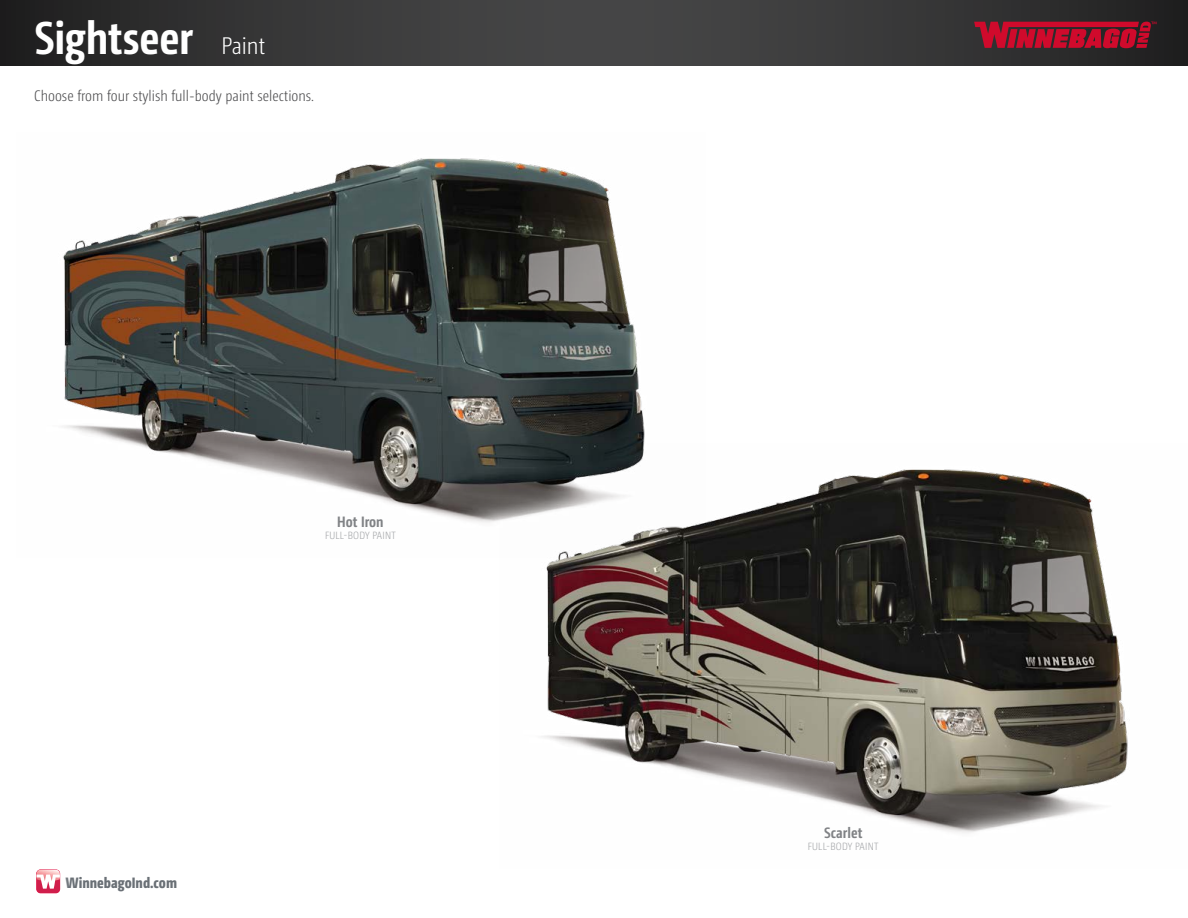
<style>
.page{position:relative;width:1188px;height:918px;background:#fff}
.page>*{position:absolute;margin:0;border:0;box-sizing:border-box;transform-origin:0 0}
.t1{font:700 45.9px "Camingo Dos Pro Cd";letter-spacing:-.005em;color:#fff}
.t2{font:300 24px "Camingo Dos Pro Cd";color:#fff}
.t3{font:300 15.15px "Camingo Dos Pro Cd";color:#4d4d4f}
.t4{font:800 15px "Camingo Dos Pro Cd";color:#6a7076}
.t5{font:700 15px "Camingo Dos Pro Cd";color:#808285}
.t6{font:300 10.5px "Camingo Dos Pro Cd";letter-spacing:.025em;color:#a3a5a8}
</style>
<div class="page">
<svg style="left:0;top:0;width:1188px;height:66px;background:#373637"></svg>
<svg style="left:974px;top:22px;width:183px;height:26px;background:#9d132b"></svg>
<svg style="left:36px;top:873px;width:25px;height:21px"></svg>
<div style="left:36px;top:869px;width:24px;height:24px;background:#df2a57;border-radius:4px"></div>
<div style="left:37px;top:870px;width:23px;height:23px;background:#d01e4b;border-radius:4px"></div>
<svg style="left:37px;top:870px;width:23px;height:19px"></svg>
<img style="left:62px;top:158px;width:583px;height:365px">
<img style="left:499px;top:444px;width:629px;height:389px">
<h1 class="t1" style="left:35px;top:10px;width:160px">Sightseer</h1>
<h2 class="t2" style="left:221px;top:32px;width:45px">Paint</h2>
<p class="t3" style="left:34px;top:87px;width:281px">Choose from four stylish full-body paint selections.</p>
<p class="t4" style="left:66px;top:873px;width:113px">WinnebagoInd.com</p>
<p class="t5" style="left:337px;top:513px;width:48px">Hot Iron</p>
<p class="t6" style="left:325px;top:529px;width:72px">FULL-BODY PAINT</p>
<p class="t5" style="left:824px;top:824px;width:40px">Scarlet</p>
<p class="t6" style="left:808px;top:840px;width:72px">FULL-BODY PAINT</p>
</div>
